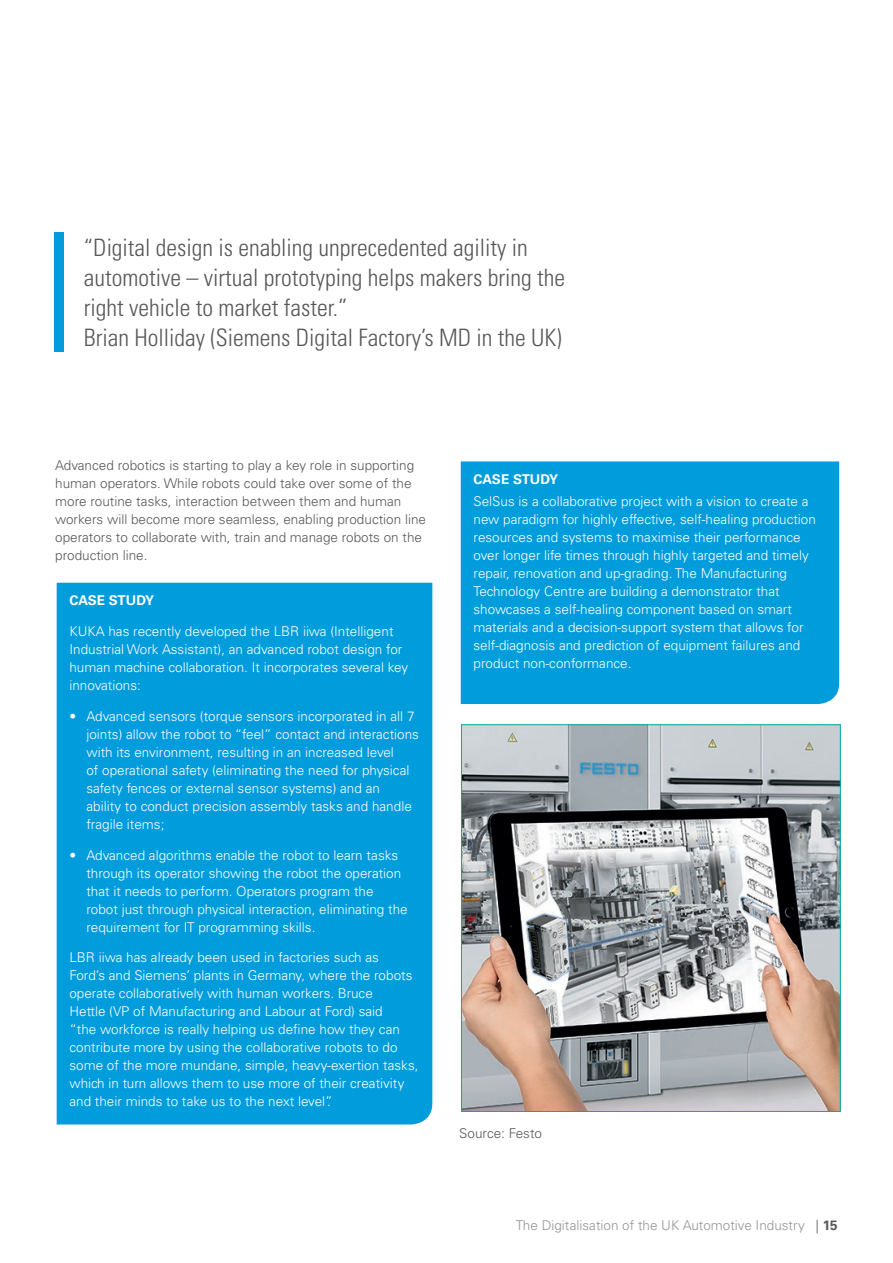
<style>
.page{position:relative;width:893px;height:1263px;background:#fff}
.page>*{position:absolute;margin:0;border:0;box-sizing:border-box;transform-origin:0 0}
.t1{font:300 condensed 24px/30px "Univers LT Std";color:#57585a}
.t2{font:300 13.5px/18px "Univers LT Std";color:#fff}
.t3{font:300 13.5px/18px "Univers LT Std";color:#57585a}
.t4{font:300 13.5px "Univers LT Std";color:#939598}
.t5{font:700 13.5px "Univers LT Std";color:#fff}
.s1{color:#57585a}
.s2{font-weight:700;color:#57585a}
</style>
<div class="page">
<div style="left:57px;top:583px;width:375px;height:541px;background:#009cdc"></div>
<div style="left:461px;top:461px;width:378px;height:243px;background:#009cdc"></div>
<div style="left:55px;top:232px;width:9px;height:120px;background:#009cdc"></div>
<img style="left:463px;top:726px;width:376px;height:384px">
<div style="left:461px;top:724px;width:380px;height:388px;border:1px solid #00afa8"></div>
<h1 class="t1" style="left:84px;top:232px;width:483px">“Digital design is enabling unprecedented agility in automotive – virtual prototyping helps makers bring the right vehicle to market faster.”<br>Brian Holliday (Siemens Digital Factory’s MD in the UK)</h1>
<p class="t3" style="left:55px;top:456px;width:372px">Advanced robotics is starting to play a key role in supporting human operators. While robots could take over some of the more routine tasks, interaction between them and human workers will become more seamless, enabling production line operators to collaborate with, train and manage robots on the production line.</p>
<p class="t5" style="left:69px;top:593px;width:86px">CASE STUDY</p>
<p class="t2" style="left:69px;top:622px;width:340px">KUKA has recently developed the LBR iiwa (Intelligent Industrial Work Assistant), an advanced robot design for human machine collaboration. It incorporates several key innovations:</p>
<p class="t2" style="left:86px;top:707px;width:334px;text-indent:-17px">• Advanced sensors (torque sensors incorporated in all 7 joints) allow the robot to “feel” contact and interactions with its environment, resulting in an increased level<br>of operational safety (eliminating the need for physical safety fences or external sensor systems) and an<br>ability to conduct precision assembly tasks and handle fragile items;</p>
<p class="t2" style="left:86px;top:846px;width:323px;text-indent:-17px">• Advanced algorithms enable the robot to learn tasks through its operator showing the robot the operation that it needs to perform. Operators program the robot just through physical interaction, eliminating the requirement for IT programming skills.</p>
<p class="t2" style="left:69px;top:948px;width:351px">LBR iiwa has already been used in factories such as<br>Ford’s and Siemens’ plants in Germany, where the robots operate collaboratively with human workers. Bruce<br>Hettle (VP of Manufacturing and Labour at Ford) said<br>“the workforce is really helping us define how they can contribute more by using the collaborative robots to do some of the more mundane, simple, heavy-exertion tasks, which in turn allows them to use more of their creativity and their minds to take us to the next level”.</p>
<p class="t5" style="left:473px;top:471px;width:86px">CASE STUDY</p>
<p class="t2" style="left:473px;top:492px;width:344px">SelSus is a collaborative project with a vision to create a new paradigm for highly effective, self-healing production resources and systems to maximise their performance over longer life times through highly targeted and timely repair, renovation and up-grading. The Manufacturing Technology Centre are building a demonstrator that showcases a self-healing component based on smart materials and a decision-support system that allows for self-diagnosis and prediction of equipment failures and product non-conformance.</p>
<p class="t3" style="left:459px;top:1124px;width:84px">Source: Festo</p>
<p class="t4" style="left:516px;top:1217px;width:323px">The Digitalisation of the UK Automotive Industry <span class="s1">|</span> <span class="s2">15</span></p>
</div>
